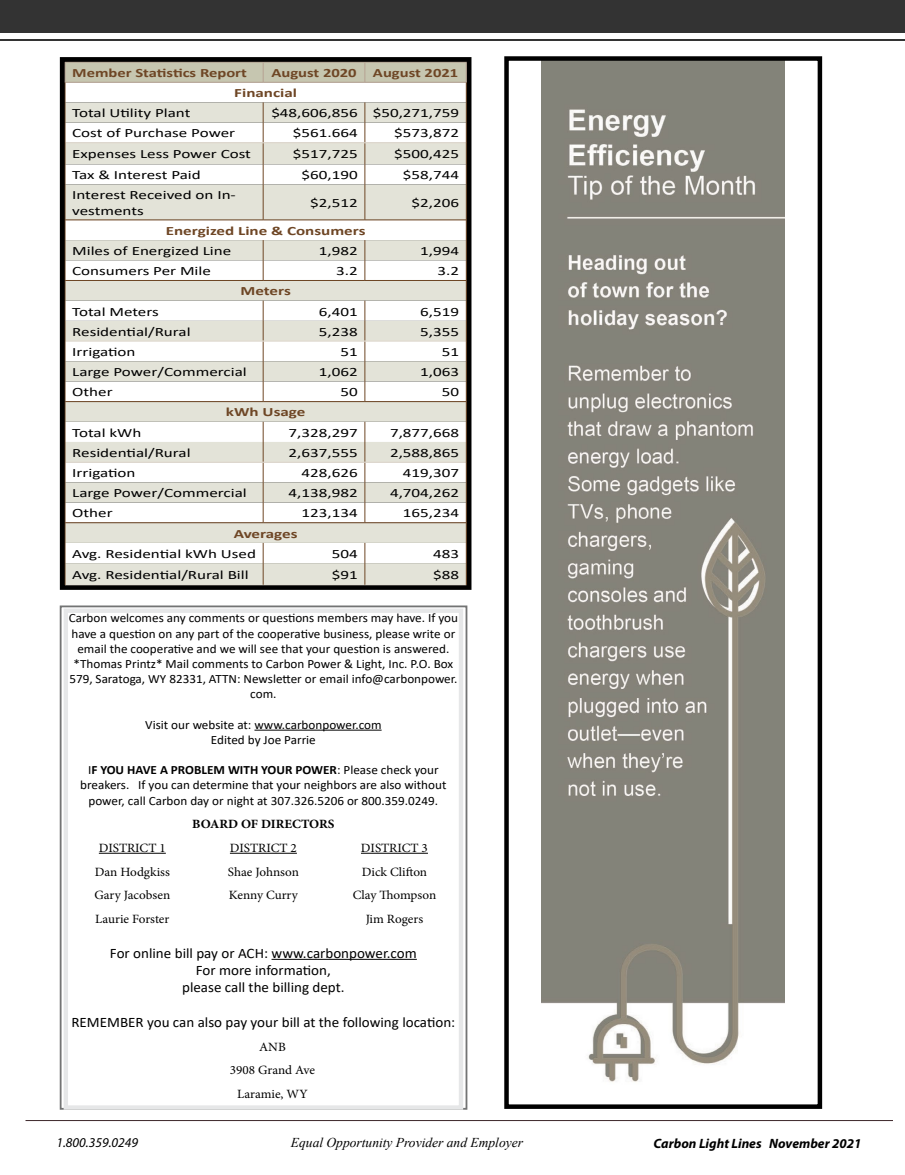
<style>
.page{position:relative;width:905px;height:1175px;background:#fff}
.page>*{position:absolute;margin:0;border:0;box-sizing:border-box;transform-origin:0 0}
.t1{font:14.4px "Calibri";color:#000;scale:1.04 1}
.t2{font:italic 13.5px "Times New Roman";color:#000}
.t3{font:italic 700 13.5px "Myriad Pro";color:#000}
.t4{font:italic 13.5px "Myriad Pro";color:#000}
.t5{font:12.75px/15.1px "Calibri";color:#000;scale:1.35 1}
.t6{font:700 12.75px "Calibri";color:#6e4625;scale:1.35 1}
.t7{font:700 12.75px "Calibri";color:#6e4625;scale:1.31 1}
.t8{font:12.6px/15.1px "Calibri";color:#000;text-align:center;scale:1.04 1}
.t9{font:12.6px "Minion Pro";color:#000;scale:1.04 1}
.t10{font:700 12.6px "Minion Pro";color:#000;scale:1.04 1}
.s1{font-weight:700}
</style>
<div class="page">
<hr style="left:26px;top:1120px;width:866px;height:1px;background:#3c272a">
<div style="left:0;top:0;width:904px;height:32px;background:#333"></div>
<hr style="left:0;top:39px;width:904px;height:1px;background:#333">
<div style="left:60px;top:605px;width:407px;height:504px;border:2px solid #737474"></div>
<hr style="left:254px;top:729px;width:127px;height:1px;background:#000">
<hr style="left:271px;top:958px;width:146px;height:1px;background:#000">
<hr style="left:99px;top:853px;width:67px;height:1px;background:#000">
<hr style="left:230px;top:853px;width:67px;height:1px;background:#000">
<hr style="left:361px;top:853px;width:67px;height:1px;background:#000">
<div style="left:64px;top:608px;width:399px;height:501px;border:4px solid #e6e7e8"></div>
<svg style="left:66px;top:184px;width:400px;height:401px;fill:#e3e3d8"></svg>
<hr style="left:65px;top:220px;width:198px;height:1px;background:#6e4625">
<hr style="left:263px;top:220px;width:102px;height:1px;background:#6e4625">
<hr style="left:365px;top:220px;width:101px;height:1px;background:#6e4625">
<hr style="left:65px;top:280px;width:198px;height:1px;background:#6e4625">
<hr style="left:263px;top:280px;width:102px;height:1px;background:#6e4625">
<hr style="left:365px;top:280px;width:101px;height:1px;background:#6e4625">
<hr style="left:65px;top:401px;width:198px;height:1px;background:#6e4625">
<hr style="left:263px;top:401px;width:102px;height:1px;background:#6e4625">
<hr style="left:365px;top:401px;width:101px;height:1px;background:#6e4625">
<hr style="left:263px;top:184px;width:1px;height:36px;background:#6e4625">
<hr style="left:364px;top:184px;width:1px;height:36px;background:#6e4625">
<svg style="left:263px;top:240px;width:1px;height:40px"></svg>
<svg style="left:364px;top:240px;width:1px;height:40px"></svg>
<svg style="left:263px;top:301px;width:1px;height:100px"></svg>
<svg style="left:364px;top:301px;width:1px;height:100px"></svg>
<svg style="left:263px;top:422px;width:1px;height:100px"></svg>
<svg style="left:364px;top:422px;width:1px;height:100px"></svg>
<svg style="left:263px;top:543px;width:1px;height:42px"></svg>
<svg style="left:364px;top:543px;width:1px;height:42px"></svg>
<hr style="left:65px;top:341px;width:198px;height:1px;background:#e1d9cd">
<hr style="left:263px;top:341px;width:102px;height:1px;background:#e1d9cd">
<hr style="left:365px;top:341px;width:101px;height:1px;background:#e1d9cd">
<hr style="left:65px;top:462px;width:198px;height:1px;background:#e1d9cd">
<hr style="left:263px;top:462px;width:102px;height:1px;background:#e1d9cd">
<hr style="left:365px;top:462px;width:101px;height:1px;background:#e1d9cd">
<hr style="left:65px;top:522px;width:198px;height:1px;background:#6e4625">
<hr style="left:263px;top:522px;width:102px;height:1px;background:#6e4625">
<hr style="left:365px;top:522px;width:101px;height:1px;background:#6e4625">
<svg style="left:65px;top:62px;width:401px;height:122px"></svg>
<hr style="left:65px;top:184px;width:1px;height:36px;background:#6e4625">
<svg style="left:65px;top:220px;width:1px;height:365px"></svg>
<div style="left:60px;top:57px;width:411px;height:533px;border:4px solid #000"></div>
<img style="left:542px;top:61px;width:242px;height:1021px">
<div style="left:504px;top:56px;width:318px;height:1052px;border:4px solid #000"></div>
<p class="t7" style="left:72px;top:64px;width:135px">Member Statistics Report</p>
<p class="t7" style="left:271px;top:64px;width:67px">August 2020</p>
<p class="t7" style="left:373px;top:64px;width:67px">August 2021</p>
<p class="t6" style="left:234px;top:84px;width:48px">Financial</p>
<p class="t5" style="left:72px;top:105px;width:89px">Total Utility Plant</p>
<p class="t5" style="left:271px;top:105px;width:65px">$48,606,856</p>
<p class="t5" style="left:373px;top:105px;width:65px">$50,271,759</p>
<p class="t5" style="left:72px;top:125px;width:122px">Cost of Purchase Power</p>
<p class="t5" style="left:293px;top:125px;width:50px">$561.664</p>
<p class="t5" style="left:394px;top:125px;width:50px">$573,872</p>
<p class="t5" style="left:72px;top:146px;width:134px">Expenses Less Power Cost</p>
<p class="t5" style="left:293px;top:146px;width:50px">$517,725</p>
<p class="t5" style="left:394px;top:146px;width:50px">$500,425</p>
<p class="t5" style="left:72px;top:167px;width:97px">Tax &amp; Interest Paid</p>
<p class="t5" style="left:301px;top:167px;width:43px">$60,190</p>
<p class="t5" style="left:403px;top:167px;width:43px">$58,744</p>
<p class="t5" style="left:72px;top:187px;width:123px">Interest Received on In&shy;vestments</p>
<p class="t5" style="left:310px;top:195px;width:37px">$2,512</p>
<p class="t5" style="left:411px;top:195px;width:37px">$2,206</p>
<p class="t6" style="left:166px;top:221px;width:149px">Energized Line &amp; Consumers</p>
<p class="t5" style="left:72px;top:243px;width:119px">Miles of Energized Line</p>
<p class="t5" style="left:319px;top:243px;width:30px">1,982</p>
<p class="t5" style="left:420px;top:243px;width:30px">1,994</p>
<p class="t5" style="left:72px;top:263px;width:104px">Consumers Per Mile</p>
<p class="t5" style="left:336px;top:263px;width:17px">3.2</p>
<p class="t5" style="left:437px;top:263px;width:17px">3.2</p>
<p class="t6" style="left:240px;top:282px;width:39px">Meters</p>
<p class="t5" style="left:72px;top:303px;width:66px">Total Meters</p>
<p class="t5" style="left:319px;top:303px;width:30px">6,401</p>
<p class="t5" style="left:420px;top:303px;width:30px">6,519</p>
<p class="t5" style="left:72px;top:323px;width:89px">Residential/Rural</p>
<p class="t5" style="left:319px;top:323px;width:30px">5,238</p>
<p class="t5" style="left:420px;top:323px;width:30px">5,355</p>
<p class="t5" style="left:72px;top:344px;width:48px">Irrigation</p>
<p class="t5" style="left:340px;top:344px;width:14px">51</p>
<p class="t5" style="left:442px;top:344px;width:14px">51</p>
<p class="t5" style="left:72px;top:364px;width:131px">Large Power/Commercial</p>
<p class="t5" style="left:319px;top:364px;width:30px">1,062</p>
<p class="t5" style="left:420px;top:364px;width:30px">1,063</p>
<p class="t5" style="left:72px;top:384px;width:31px">Other</p>
<p class="t5" style="left:340px;top:384px;width:14px">50</p>
<p class="t5" style="left:442px;top:384px;width:14px">50</p>
<p class="t6" style="left:226px;top:403px;width:60px">kWh Usage</p>
<p class="t5" style="left:72px;top:424px;width:53px">Total kWh</p>
<p class="t5" style="left:288px;top:424px;width:53px">7,328,297</p>
<p class="t5" style="left:390px;top:424px;width:53px">7,877,668</p>
<p class="t5" style="left:72px;top:445px;width:89px">Residential/Rural</p>
<p class="t5" style="left:288px;top:445px;width:53px">2,637,555</p>
<p class="t5" style="left:390px;top:445px;width:53px">2,588,865</p>
<p class="t5" style="left:72px;top:465px;width:48px">Irrigation</p>
<p class="t5" style="left:301px;top:465px;width:43px">428,626</p>
<p class="t5" style="left:403px;top:465px;width:43px">419,307</p>
<p class="t5" style="left:72px;top:485px;width:131px">Large Power/Commercial</p>
<p class="t5" style="left:288px;top:485px;width:53px">4,138,982</p>
<p class="t5" style="left:390px;top:485px;width:53px">4,704,262</p>
<p class="t5" style="left:72px;top:505px;width:31px">Other</p>
<p class="t5" style="left:301px;top:505px;width:43px">123,134</p>
<p class="t5" style="left:403px;top:505px;width:43px">165,234</p>
<p class="t6" style="left:234px;top:524px;width:49px">Averages</p>
<p class="t5" style="left:72px;top:545px;width:138px">Avg. Residential kWh Used</p>
<p class="t5" style="left:332px;top:545px;width:21px">504</p>
<p class="t5" style="left:433px;top:545px;width:21px">483</p>
<p class="t5" style="left:72px;top:567px;width:132px">Avg. Residential/Rural Bill</p>
<p class="t5" style="left:332px;top:567px;width:21px">$91</p>
<p class="t5" style="left:433px;top:567px;width:21px">$88</p>
<p class="t8" style="left:69px;top:610px;width:376px">Carbon welcomes any comments or questions members may have. If you have a question on any part of the cooperative business, please write or email the cooperative and we will see that your question is answered. *Thomas Printz* Mail comments to Carbon Power &amp; Light, Inc. P.O. Box 579, Saratoga, WY 82331, ATTN: Newsletter or email info@carbonpower. com.</p>
<p class="t8" style="left:145px;top:716px;width:229px">Visit our website at: www.carbonpower.com</p>
<p class="t8" style="left:211px;top:732px;width:102px">Edited by Joe Parrie</p>
<p class="t8" style="left:80px;top:762px;width:353px">I<span class="s1">F YOU HAVE A PROBLEM WITH YOUR POWER</span>: Please check your breakers. If you can determine that your neighbors are also without power, call Carbon day or night at 307.326.5206 or 800.359.0249.</p>
<p class="t10" style="left:192px;top:815px;width:138px">BOARD OF DIRECTORS</p>
<p class="t9" style="left:99px;top:839px;width:66px">DISTRICT 1</p>
<p class="t9" style="left:230px;top:839px;width:66px">DISTRICT 2</p>
<p class="t9" style="left:361px;top:839px;width:66px">DISTRICT 3</p>
<p class="t9" style="left:95px;top:863px;width:74px">Dan Hodgkiss</p>
<p class="t9" style="left:228px;top:863px;width:70px">Shae Johnson</p>
<p class="t9" style="left:362px;top:863px;width:64px">Dick Clifton</p>
<p class="t9" style="left:94px;top:886px;width:74px">Gary Jacobsen</p>
<p class="t9" style="left:229px;top:886px;width:68px">Kenny Curry</p>
<p class="t9" style="left:353px;top:886px;width:82px">Clay Thompson</p>
<p class="t9" style="left:95px;top:910px;width:73px">Laurie Forster</p>
<p class="t9" style="left:366px;top:910px;width:57px">Jim Rogers</p>
<p class="t1" style="left:110px;top:943px;width:296px">For online bill pay or ACH: www.carbonpower.com</p>
<p class="t1" style="left:196px;top:960px;width:131px">For more information,</p>
<p class="t1" style="left:182px;top:977px;width:158px">please call the billing dept.</p>
<p class="t1" style="left:71px;top:1012px;width:370px">REMEMBER you can also pay your bill at the following location:</p>
<p class="t9" style="left:259px;top:1038px;width:27px">ANB</p>
<p class="t9" style="left:230px;top:1062px;width:83px">3908 Grand Ave</p>
<p class="t9" style="left:237px;top:1085px;width:69px">Laramie, WY</p>
<p class="t4" style="left:56px;top:1134px;width:83px">1.800.359.0249</p>
<p class="t2" style="left:291px;top:1132px;width:233px">Equal Opportunity Provider and Employer</p>
<p class="t3" style="left:653px;top:1134px;width:209px">Carbon Light Lines November 2021</p>
</div>
